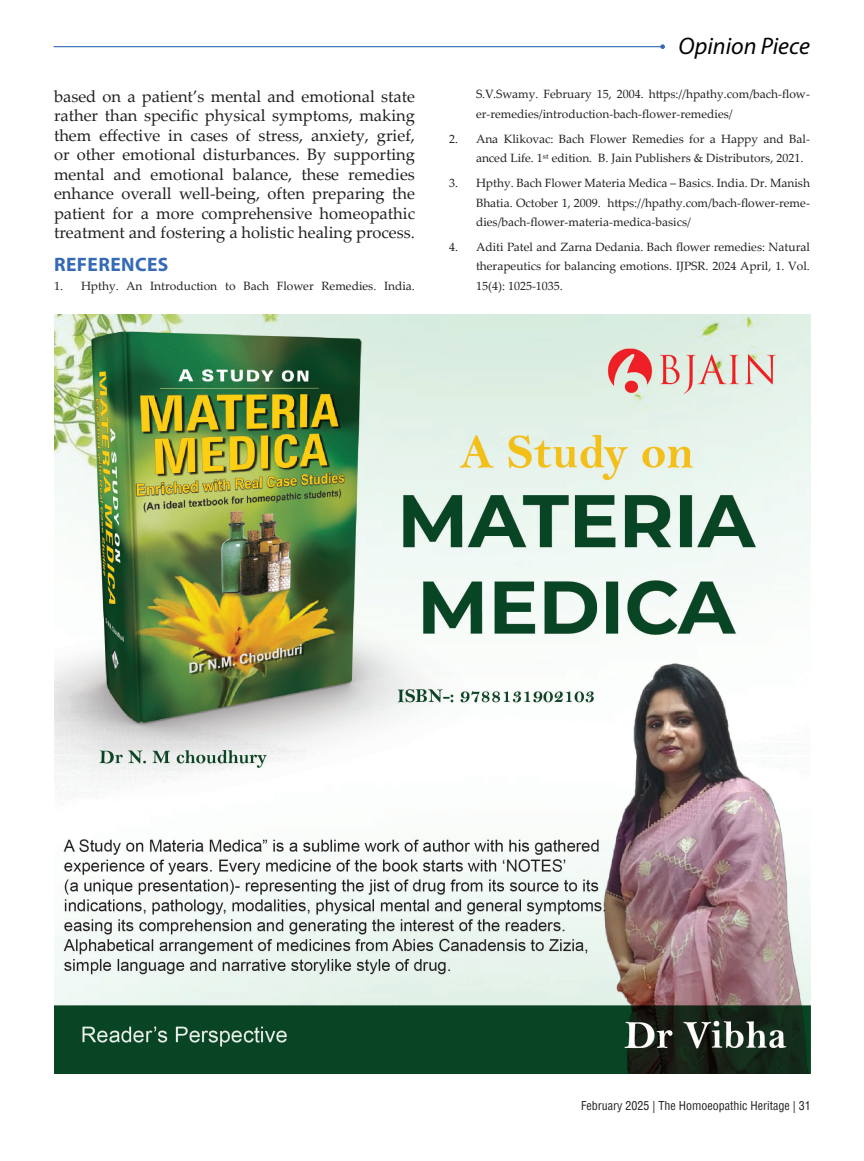
<style>
.page{position:relative;width:864px;height:1161px;background:#fff}
.page>*{position:absolute;margin:0;border:0;box-sizing:border-box;transform-origin:0 0}
.t1{font:italic 24px "Myriad Pro";color:#040503}
.Conclusion{font:700 19.5px "Myriad Pro";letter-spacing:.02em;color:#356ab6}
.Paragraph_2024{font:16.5px/19.5px "Palatino Linotype";color:#231f20;text-align:justify}
.t2{font:12px/19.5px "Palatino Linotype";color:#231f20}
.t3{font:condensed 12px "Helvetica";color:#231f20}
</style>
<div class="page">
<img style="left:54px;top:315px;width:756px;height:758px">
<svg style="left:660px;top:44px;width:5px;height:5px"></svg>
<hr style="left:54px;top:46px;width:609px;height:1px;background:#356ab6">
<p class="Paragraph_2024" style="left:54px;top:86px;width:363px">based on a patient’s mental and emotional state rather than specific physical symptoms, making them effective in cases of stress, anxiety, grief, or other emotional disturbances. By supporting mental and emotional balance, these remedies enhance overall well-being, often preparing the patient for a more comprehensive homeopathic treatment and fostering a holistic healing process.</p>
<p class="Conclusion" style="left:54px;top:252px;width:116px">REFERENCES</p>
<p class="t2" style="left:54px;top:276px;width:362px">1. Hpthy. An Introduction to Bach Flower Remedies. India.</p>
<p class="t1" style="left:679px;top:31px;width:133px">Opinion Piece</p>
<p class="t2" style="left:476px;top:84px;width:335px">S.V.Swamy. February 15, 2004. https://hpathy.com/bach-flow&shy;er-remedies/introduction-bach-flower-remedies/</p>
<p class="t2" style="left:476px;top:128px;width:335px;text-indent:-27px">2. Ana Klikovac: Bach Flower Remedies for a Happy and Bal&shy;anced Life. 1st edition. B. Jain Publishers &amp; Distributors, 2021.</p>
<p class="t2" style="left:476px;top:173px;width:335px;text-align:justify;text-indent:-27px">3. Hpthy. Bach Flower Materia Medica – Basics. India. Dr. Manish Bhatia. October 1, 2009. https://hpathy.com/bach-flower-reme&shy;dies/bach-flower-materia-medica-basics/</p>
<p class="t2" style="left:476px;top:237px;width:335px;text-align:justify;text-indent:-27px">4. Aditi Patel and Zarna Dedania. Bach flower remedies: Natural therapeutics for balancing emotions. IJPSR. 2024 April, 1. Vol.<br>15(4): 1025-1035.</p>
<p class="t3" style="left:581px;top:1098px;width:231px">February 2025 | The Homoeopathic Heritage | 31</p>
</div>
